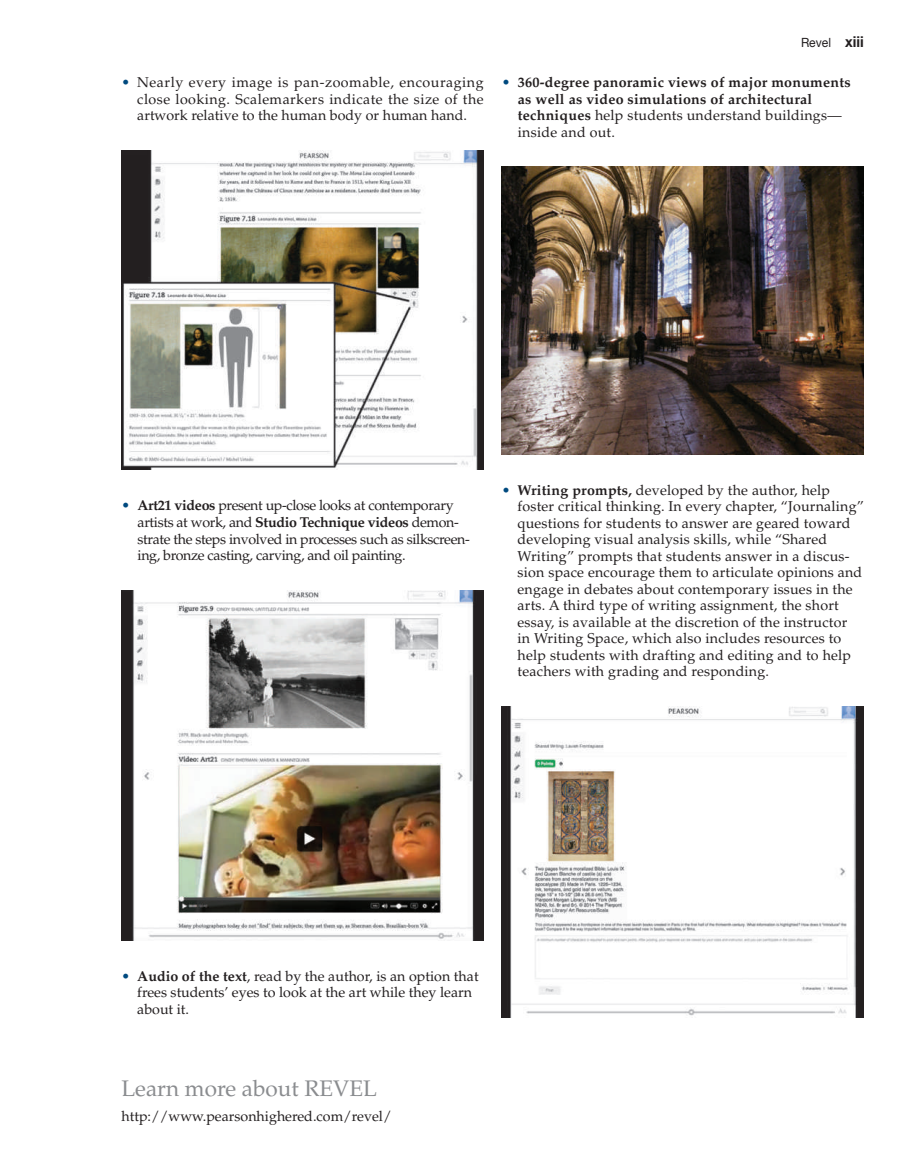
<style>
.page{position:relative;width:918px;height:1175px;background:#fff}
.page>*{position:absolute;margin:0;border:0;box-sizing:border-box;transform-origin:0 0}
.t1{font:22.5px "Palatino LT Pro";color:#8a8c8f}
.t2{font:14.25px/16.5px "Palatino LT Pro";letter-spacing:.015em;color:#231f20}
.t3{font:14.25px/16.5px "Palatino LT Pro";letter-spacing:-.025em;color:#231f20}
.t4{font:700 14.25px/16.5px "Palatino LT Pro";letter-spacing:.015em;color:#231f20}
.t5{font:12.75px "Helvetica Neue LTW1 G";color:#231f20;scale:.95 1}
.s1{color:#004a7f}
.s2{font-weight:700;font-size:15px}
.s3{font-weight:400;color:#004a7f}
.s4{font-weight:400}
.s5{font-weight:700}
</style>
<div class="page">
<img style="left:122px;top:150px;width:362px;height:320px">
<img style="left:122px;top:590px;width:362px;height:350px">
<img style="left:502px;top:167px;width:362px;height:287px">
<img style="left:502px;top:706px;width:362px;height:311px">
<p class="t2" style="left:137px;top:74px;width:348px;text-align:justify;text-indent:-16px"><span class="s1">•</span> Nearly every image is pan-zoomable, encouraging close looking. Scalemarkers indicate the size of the artwork relative to the human body or human hand.</p>
<p class="t5" style="left:801px;top:34px;width:68px">Revel <span class="s2">xiii</span></p>
<p class="t4" style="left:518px;top:74px;width:334px;text-indent:-16px"><span class="s3">•</span> 360-degree panoramic views of major monuments as well as video simulations of architectural techniques <span class="s4">help students understand buildings— inside and out.</span></p>
<p class="t3" style="left:138px;top:497px;width:334px;text-indent:-16px"><span class="s1">•</span> <span class="s5">Art21 videos</span> present up-close looks at contemporary artists at work, and <span class="s5">Studio Technique videos</span> demon&shy;strate the steps involved in processes such as silkscreen&shy;ing, bronze casting, carving, and oil painting.</p>
<p class="t2" style="left:518px;top:481px;width:348px;text-indent:-16px"><span class="s1">•</span> <span class="s5">Writing prompts,</span> developed by the author, help foster critical thinking. In every chapter, “Journaling” questions for students to answer are geared toward developing visual analysis skills, while “Shared Writing” prompts that students answer in a discus&shy;sion space encourage them to articulate opinions and engage in debates about contemporary issues in the arts. A third type of writing assignment, the short essay, is available at the discretion of the instructor<br>in Writing Space, which also includes resources to help students with drafting and editing and to help teachers with grading and responding.</p>
<p class="t2" style="left:137px;top:968px;width:343px;text-indent:-16px"><span class="s1">•</span> <span class="s5">Audio of the text</span>, read by the author, is an option that frees students’ eyes to look at the art while they learn about it.</p>
<p class="t1" style="left:122px;top:1074px;width:257px">Learn more about REVEL</p>
<p class="t2" style="left:122px;top:1108px;width:272px">http://www.pearsonhighered.com/revel/</p>
</div>
